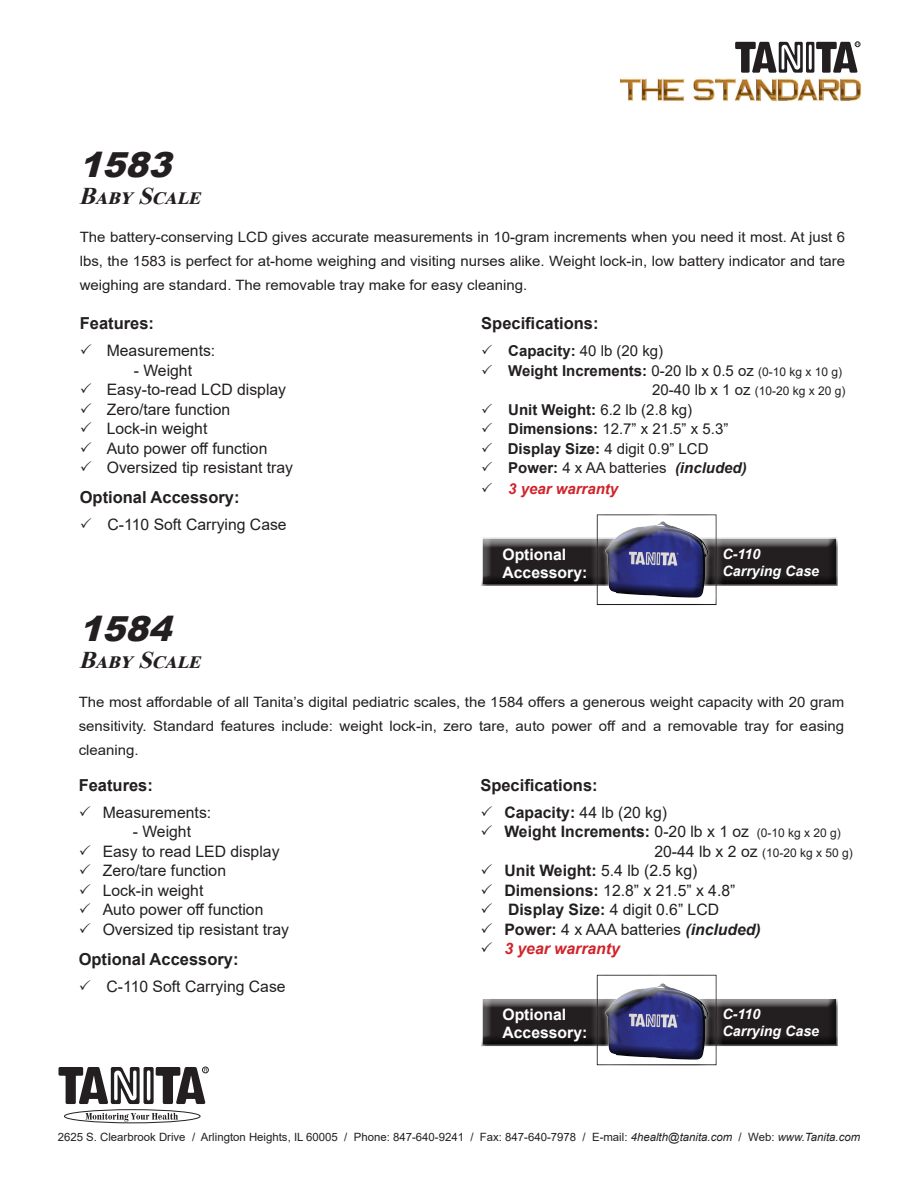
<style>
.page{position:relative;width:918px;height:1188px;background:#fff}
.page>*{position:absolute;margin:0;border:0;box-sizing:border-box;transform-origin:0 0}
.t1{font:italic 900 34.5px "Arial";color:#231f20}
.t2{font:italic 700 24px "Times New Roman";color:#231f20}
.t3{font:700 16.5px "Arial";color:#231f20}
.t4{font:15.75px/19.5px "Arial";color:#231f20}
.t5{font:700 15.75px/19.5px "Arial";color:#231f20}
.t6{font:700 15.75px/18px "Arial";color:#fff}
.t7{font:15px/19.5px "Arial";color:#231f20}
.t8{font:700 15px/19.5px "Arial";color:#231f20}
.t9{font:italic 700 15px "Arial";color:#d1232a}
.t10{font:14.25px/24px "Arial";color:#231f20;text-align:justify;scale:1.05 1}
.t11{font:italic 700 14.25px/17.1px "Arial";color:#fff}
.t12{font:12px "Arial";color:#231f20}
.t13{font:11.4px "Arial";color:#231f20}
.s1{font-weight:400}
.s2{font-weight:400;font-size:12px}
.s3{font-size:15px}
.s4{font-weight:700}
.s5{font-weight:700;font-style:italic}
.s6{font-size:15.75px}
.s7{font-weight:700;font-style:italic;color:#d1232a}
.s8{font-style:italic}
</style>
<div class="page">
<svg style="left:85px;top:1113px;width:93px;height:9px"></svg>
<div style="left:64px;top:1109px;width:136px;height:14px;border:1px solid #231f20;border-radius:50%"></div>
<div style="left:202px;top:1067px;width:7px;height:6px;border:1px solid #231f20;border-radius:50%"></div>
<svg style="left:58px;top:1067px;width:149px;height:37px"></svg>
<div style="left:480px;top:997px;width:360px;height:50px;background:#231f20;opacity:.75"></div>
<div style="left:591px;top:968px;width:132px;height:103px;background:#fff;opacity:.75"></div>
<div style="left:595px;top:975px;width:123px;height:92px;background:#231f20;opacity:.75"></div>
<div style="left:480px;top:537px;width:360px;height:50px;background:#231f20;opacity:.75"></div>
<div style="left:591px;top:508px;width:132px;height:103px;background:#fff;opacity:.75"></div>
<div style="left:595px;top:515px;width:123px;height:92px;background:#231f20;opacity:.75"></div>
<svg style="left:735px;top:42px;width:125px;height:31px"></svg>
<img style="left:620px;top:78px;width:241px;height:23px">
<h1 class="t1" style="left:79px;top:139px;width:106px">1583</h1>
<h2 class="t2" style="left:79px;top:178px;width:131px">BabyScale</h2>
<p class="t10" style="left:80px;top:225px;width:731px">The battery-conserving LCD gives accurate measurements in 10-gram increments when you need it most. At just 6 lbs, the 1583 is perfect for at-home weighing and visiting nurses alike. Weight lock-in, low battery indicator and tare weighing are standard. The removable tray make for easy cleaning.</p>
<p class="t3" style="left:80px;top:312px;width:76px">Features:</p>
<p class="t4" style="left:107px;top:341px;width:110px">Measurements:</p>
<p class="t4" style="left:107px;top:360px;width:188px;text-indent:27px">- Weight<br>Easy-to-read LCD display<br>Zero/tare function<br>Lock-in weight<br>Auto power off function<br>Oversized tip resistant tray</p>
<p class="t3" style="left:80px;top:486px;width:161px">Optional Accessory:</p>
<p class="t4" style="left:108px;top:515px;width:181px">C-110 Soft Carrying Case</p>
<h1 class="t1" style="left:79px;top:604px;width:106px">1584</h1>
<h2 class="t2" style="left:79px;top:643px;width:131px">BabyScale</h2>
<p class="t3" style="left:481px;top:312px;width:119px">Specifications:</p>
<p class="t8" style="left:508px;top:341px;width:335px">Capacity: <span class="s1">40 lb (20 kg)<br></span>Weight Increments: <span class="s1">0-20 lb x 0.5 oz</span> <span class="s2">(0-10 kg x 10 g)</span></p>
<p class="t12" style="left:652px;top:383px;width:195px"><span class="s3">20-40 lb x 1 oz</span> (10-20 kg x 20 g)</p>
<p class="t7" style="left:508px;top:399px;width:240px"><span class="s4">Unit Weight:</span> 6.2 lb (2.8 kg)<br><span class="s4">Dimensions:</span> 12.7” x 21.5” x 5.3”<br><span class="s4">Display Size:</span> 4 digit 0.9” LCD<br><span class="s4">Power:</span> 4 x AA batteries <span class="s5">(included)</span></p>
<p class="t9" style="left:508px;top:479px;width:112px">3 year warranty</p>
<p class="t6" style="left:502px;top:545px;width:86px">Optional<br>Accessory:</p>
<p class="t11" style="left:723px;top:546px;width:98px">C-110<br>Carrying Case</p>
<p class="t10" style="left:79px;top:690px;width:731px">The most affordable of all Tanita’s digital pediatric scales, the 1584 offers a generous weight capacity with 20 gram sensitivity. Standard features include: weight lock-in, zero tare, auto power off and a removable tray for easing cleaning.</p>
<p class="t3" style="left:79px;top:773px;width:76px">Features:</p>
<p class="t4" style="left:103px;top:802px;width:110px">Measurements:</p>
<p class="t4" style="left:103px;top:822px;width:188px;text-indent:30px">- Weight<br>Easy to read LED display<br>Zero/tare function<br>Lock-in weight<br>Auto power off function<br>Oversized tip resistant tray</p>
<p class="t3" style="left:79px;top:947px;width:161px">Optional Accessory:</p>
<p class="t4" style="left:107px;top:976px;width:181px">C-110 Soft Carrying Case</p>
<p class="t3" style="left:480px;top:773px;width:119px">Specifications:</p>
<p class="t5" style="left:504px;top:803px;width:338px">Capacity: <span class="s1">44 lb (20 kg)<br></span>Weight Increments: <span class="s1">0-20 lb x 1 oz</span> <span class="s2">(0-10 kg x 20 g)</span></p>
<p class="t12" style="left:654px;top:844px;width:200px"><span class="s6">20-44 lb x 2 oz</span> (10-20 kg x 50 g)</p>
<p class="t4" style="left:504px;top:861px;width:258px"><span class="s4">Unit Weight:</span> 5.4 lb (2.5 kg)<br><span class="s4">Dimensions:</span> 12.8” x 21.5” x 4.8”<br><span class="s4">Display Size:</span> 4 digit 0.6” LCD<br><span class="s4">Power:</span> 4 x AAA batteries <span class="s5">(included)<br></span><span class="s7">3 year warranty</span></p>
<p class="t6" style="left:502px;top:1005px;width:86px">Optional<br>Accessory:</p>
<p class="t11" style="left:723px;top:1006px;width:98px">C-110<br>Carrying Case</p>
<p class="t13" style="left:58px;top:1129px;width:804px">2625 S. Clearbrook Drive / Arlington Heights, IL 60005 / Phone: 847-640-9241 / Fax: 847-640-7978 / E-mail: <span class="s8">4health@tanita.com</span> / Web: <span class="s8">www.Tanita.com</span></p>
</div>
